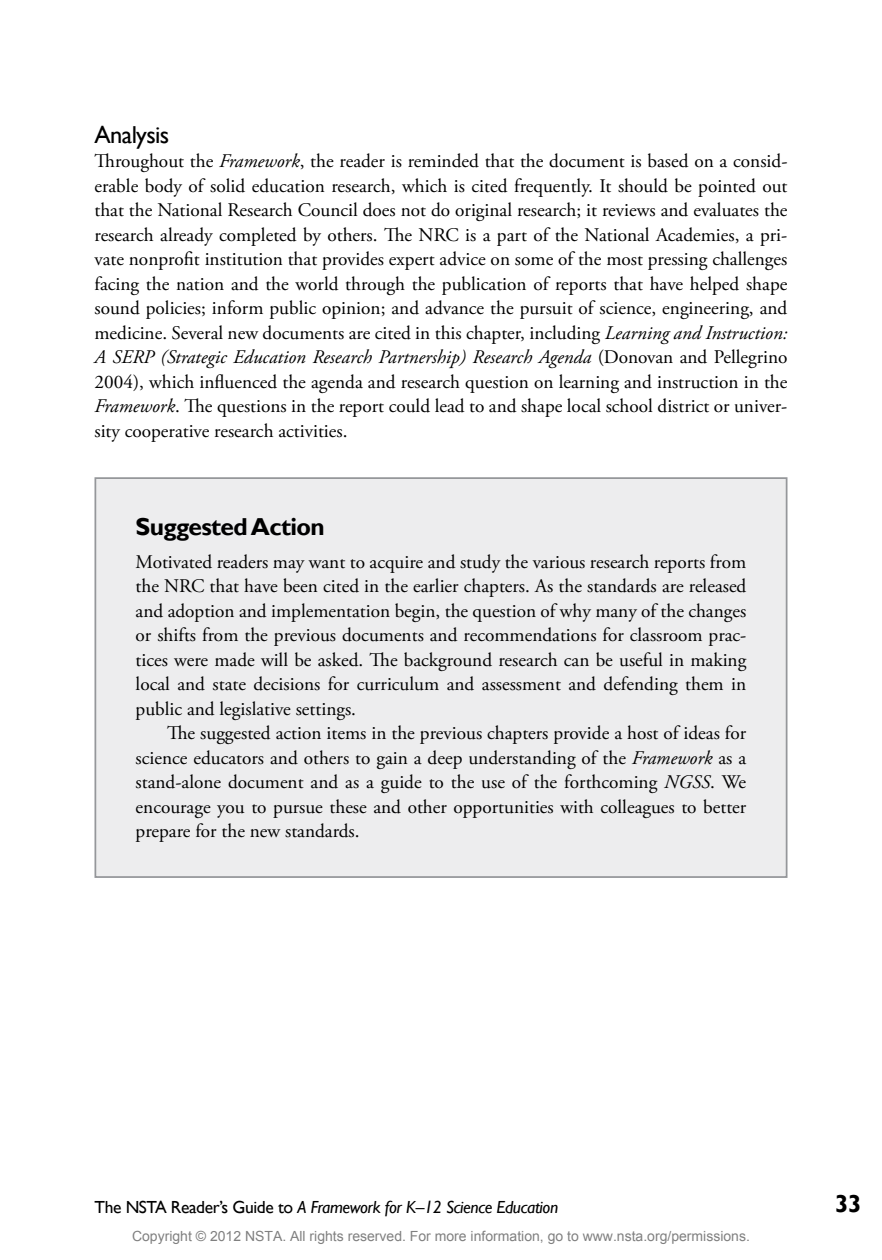
<style>
.page{position:relative;width:882px;height:1260px;background:#fff}
.page>*{position:absolute;margin:0;border:0;box-sizing:border-box;transform-origin:0 0}
.t1{font:700 24.5px "Gill Sans";letter-spacing:-.025em;color:#000}
.t2{font:24.5px "Gill Sans";letter-spacing:-.025em;color:#000}
.t3{font:19.25px/24.5px "Adobe Garamond Pro";color:#000;text-align:justify}
.t4{font:italic 17.5px "Gill Sans";letter-spacing:-.02em;color:#000}
.t5{font:14px "Arial";color:#808080}
.s1{font-style:italic}
.s2{font-style:normal}
</style>
<div class="page">
<div style="left:95px;top:478px;width:692px;height:399px;background:#ededee"></div>
<div style="left:94px;top:477px;width:694px;height:401px;border:2px solid #95979a"></div>
<p class="t2" style="left:94px;top:120px;width:76px">Analysis</p>
<p class="t3" style="left:94px;top:150px;width:695px">Throughout the <span class="s1">Framework</span>, the reader is reminded that the document is based on a consid&shy;erable body of solid education research, which is cited frequently. It should be pointed out that the National Research Council does not do original research; it reviews and evaluates the research already completed by others. The NRC is a part of the National Academies, a pri&shy;vate nonprofit institution that provides expert advice on some of the most pressing challenges facing the nation and the world through the publication of reports that have helped shape sound policies; inform public opinion; and advance the pursuit of science, engineering, and medicine. Several new documents are cited in this chapter, including <span class="s1">Learning and Instruction:<br>A SERP (Strategic Education Research Partnership) Research Agenda</span> (Donovan and Pellegrino 2004), which influenced the agenda and research question on learning and instruction in the <span class="s1">Framework</span>. The questions in the report could lead to and shape local school district or univer&shy;sity cooperative research activities.</p>
<p class="t1" style="left:136px;top:512px;width:190px">Suggested Action</p>
<p class="t3" style="left:136px;top:550px;width:612px">Motivated readers may want to acquire and study the various research reports from the NRC that have been cited in the earlier chapters. As the standards are released and adoption and implementation begin, the question of why many of the changes or shifts from the previous documents and recommendations for classroom prac&shy;tices were made will be asked. The background research can be useful in making local and state decisions for curriculum and assessment and defending them in public and legislative settings.</p>
<p class="t3" style="left:136px;top:722px;width:612px;text-indent:31px">The suggested action items in the previous chapters provide a host of ideas for science educators and others to gain a deep understanding of the <span class="s1">Framework</span> as a stand-alone document and as a guide to the use of the forthcoming <span class="s1">NGSS</span>. We encourage you to pursue these and other opportunities with colleagues to better prepare for the new standards.</p>
<p class="t4" style="left:94px;top:1197px;width:465px"><span class="s2">The NSTA Reader’s Guide to</span> A Framework for K–12 Science Education</p>
<p class="t1" style="left:835px;top:1189px;width:28px">33</p>
<p class="t5" style="left:132px;top:1227px;width:619px">Copyright © 2012 NSTA. All rights reserved. For more information, go to www.nsta.org/permissions.</p>
</div>
